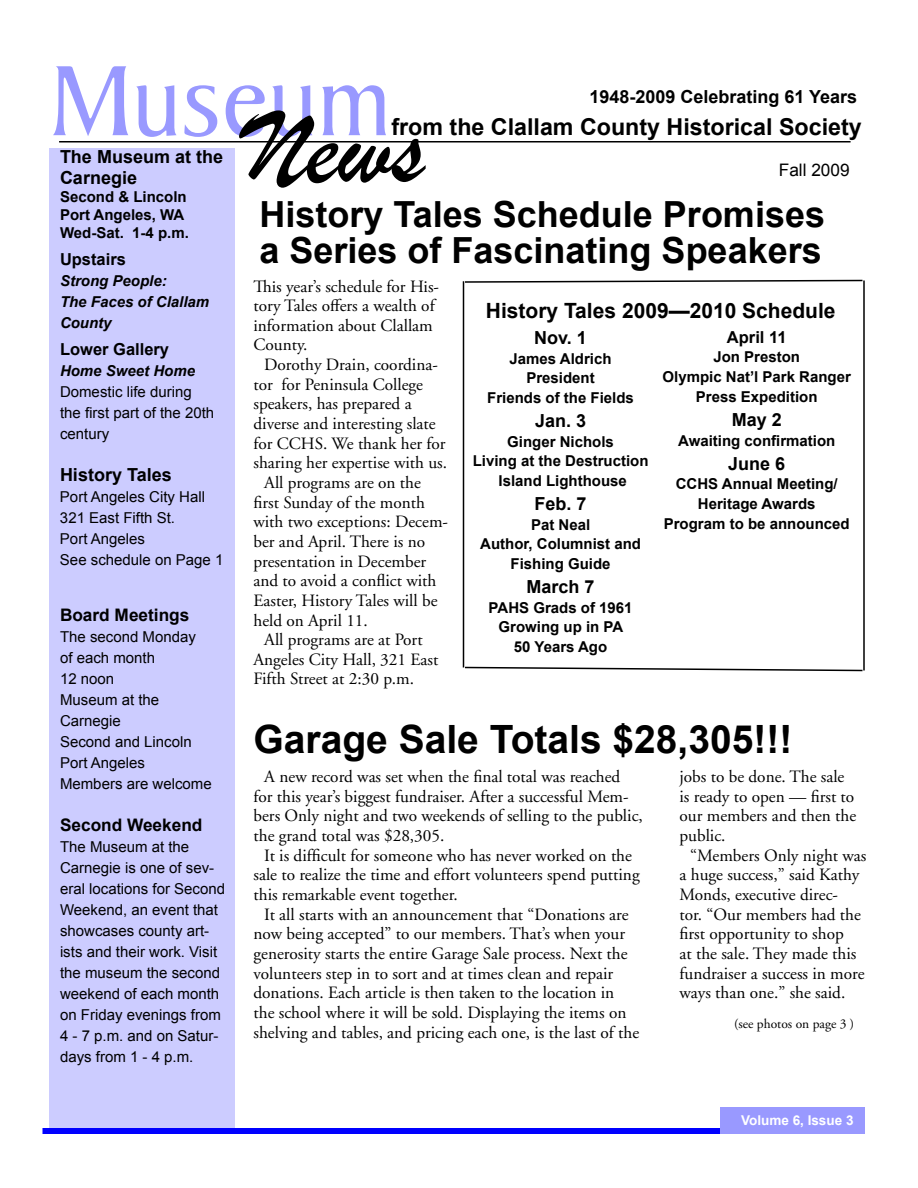
<style>
.page{position:relative;width:918px;height:1188px;background:#fff}
.page>*{position:absolute;margin:0;border:0;box-sizing:border-box;transform-origin:0 0}
.t1{font:108px "Baker Signet";color:#99f}
.t2{font:108px "Brush Script";color:#000}
.t3{font:700 39px "Arial";color:#000}
.t4{font:700 36px/36px "Arial";color:#000}
.t5{font:700 23.25px "Arial";color:#000}
.t6{font:700 21px "Arial";color:#000}
.t7{font:700 18px/21px "Arial";color:#000}
.t8{font:17.25px/19.6px "Adobe Garamond";color:#000}
.t9{font:17.25px/19.6px "Adobe Garamond Pro";color:#000}
.t10{font:700 17.25px "Arial";color:#000}
.t11{font:17.25px "Arial";color:#000}
.t12{font:700 16.5px "Arial";color:#000}
.t13{font:15px/21px "Arial";color:#000}
.t14{font:700 15px/19.6px "Arial";color:#000;text-align:center}
.t15{font:italic 700 15px/21px "Arial";color:#000}
.t16{font:13.5px "Adobe Garamond";color:#000}
.t17{font:700 13.5px "Arial";color:#fff}
</style>
<div class="page">
<div style="left:50px;top:148px;width:186px;height:986px;background:#ccf"></div>
<hr style="left:59px;top:141px;width:792px;height:1px;background:#000">
<div style="left:42px;top:1128px;width:678px;height:6px;background:#00f"></div>
<div style="left:720px;top:1107px;width:144px;height:27px;background:#99f"></div>
<svg style="left:464px;top:279px;width:399px;height:5px"></svg>
<hr style="left:463px;top:281px;width:1px;height:387px;background:#000">
<svg style="left:463px;top:666px;width:401px;height:6px"></svg>
<hr style="left:863px;top:280px;width:2px;height:390px;background:#000">
<h1 class="t1" style="left:50px;top:43px;width:343px">Museum</h1>
<p class="t7" style="left:590px;top:87px;width:269px">1948-2009 Celebrating 61 Years</p>
<h1 class="t2" style="left:245px;top:83px;width:182px">News</h1>
<h3 class="t5" style="left:392px;top:112px;width:472px">from the Clallam County Historical Society</h3>
<p class="t7" style="left:60px;top:147px;width:165px">The Museum at the<br>Carnegie</p>
<p class="t14" style="left:60px;top:188px;width:130px;line-height:18px;text-align:left">Second &amp; Lincoln<br>Port Angeles, WA<br>Wed-Sat. 1-4 p.m.</p>
<p class="t12" style="left:60px;top:248px;width:68px">Upstairs</p>
<p class="t15" style="left:60px;top:271px;width:151px">Strong People:<br>The Faces of Clallam<br>County</p>
<p class="t12" style="left:60px;top:338px;width:111px">Lower Gallery</p>
<p class="t15" style="left:60px;top:361px;width:137px">Home Sweet Home</p>
<p class="t13" style="left:60px;top:381px;width:156px">Domestic life during the first part of the 20th century</p>
<p class="t7" style="left:60px;top:465px;width:113px">History Tales</p>
<p class="t13" style="left:60px;top:486px;width:165px">Port Angeles City Hall<br>321 East Fifth St.<br>Port Angeles<br>See schedule on Page 1</p>
<p class="t11" style="left:779px;top:158px;width:72px">Fall 2009</p>
<h3 class="t4" style="left:260px;top:198px;width:567px">History Tales Schedule Promises a Series of Fascinating Speakers</h3>
<p class="t6" style="left:486px;top:297px;width:351px">History Tales 2009—2010 Schedule</p>
<p class="t12" style="left:727px;top:326px;width:61px">April 11</p>
<p class="t14" style="left:663px;top:348px;width:190px">Jon Preston<br>Olympic Nat’l Park Ranger<br>Press Expedition</p>
<p class="t7" style="left:732px;top:410px;width:52px">May 2</p>
<p class="t14" style="left:678px;top:431px;width:159px">Awaiting confirmation</p>
<p class="t7" style="left:728px;top:453px;width:59px">June 6</p>
<p class="t14" style="left:664px;top:475px;width:187px">CCHS Annual Meeting/<br>Heritage Awards<br>Program to be announced</p>
<p class="t9" style="left:254px;top:277px;width:187px">This year’s schedule for His&shy;tory Tales offers a wealth of information about Clallam<br>County.</p>
<p class="t8" style="left:264px;top:355px;width:175px">Dorothy Drain, coordina-</p>
<p class="t8" style="left:254px;top:375px;width:171px">tor for Peninsula College</p>
<p class="t8" style="left:254px;top:395px;width:160px">speakers, has prepared a</p>
<p class="t8" style="left:254px;top:414px;width:184px">diverse and interesting slate</p>
<p class="t8" style="left:254px;top:434px;width:194px">for CCHS. We thank her for</p>
<p class="t8" style="left:254px;top:453px;width:195px">sharing her expertise with us.</p>
<p class="t8" style="left:264px;top:473px;width:158px">All programs are on the</p>
<p class="t8" style="left:254px;top:493px;width:173px">first Sunday of the month</p>
<p class="t8" style="left:254px;top:512px;width:196px">with two exceptions: Decem-</p>
<p class="t8" style="left:254px;top:532px;width:173px">ber and April. There is no</p>
<p class="t8" style="left:254px;top:552px;width:174px">presentation in December</p>
<p class="t8" style="left:254px;top:571px;width:184px">and to avoid a conflict with</p>
<p class="t8" style="left:254px;top:591px;width:186px">Easter, History Tales will be</p>
<p class="t8" style="left:254px;top:611px;width:116px">held on April 11.</p>
<p class="t8" style="left:264px;top:630px;width:160px">All programs are at Port</p>
<p class="t8" style="left:254px;top:650px;width:186px">Angeles City Hall, 321 East</p>
<p class="t8" style="left:254px;top:670px;width:162px">Fifth Street at 2:30 p.m.</p>
<p class="t7" style="left:534px;top:328px;width:54px">Nov. 1</p>
<p class="t14" style="left:487px;top:349px;width:148px">James Aldrich<br>President<br>Friends of the Fields</p>
<p class="t7" style="left:535px;top:411px;width:53px">Jan. 3</p>
<p class="t14" style="left:473px;top:432px;width:177px">Ginger Nichols<br>Living at the Destruction<br>Island Lighthouse</p>
<p class="t7" style="left:535px;top:494px;width:54px">Feb. 7</p>
<p class="t14" style="left:480px;top:515px;width:162px">Pat Neal<br>Author, Columnist and<br>Fishing Guide</p>
<p class="t7" style="left:527px;top:577px;width:70px">March 7</p>
<p class="t14" style="left:489px;top:598px;width:145px">PAHS Grads of 1961<br>Growing up in PA<br>50 Years Ago</p>
<p class="t10" style="left:60px;top:603px;width:131px">Board Meetings</p>
<p class="t13" style="left:60px;top:626px;width:153px">The second Monday of each month<br>12 noon<br>Museum at the<br>Carnegie<br>Second and Lincoln<br>Port Angeles<br>Members are welcome</p>
<p class="t10" style="left:60px;top:813px;width:144px">Second Weekend</p>
<p class="t13" style="left:60px;top:836px;width:167px">The Museum at the<br>Carnegie is one of sev&shy;eral locations for Second<br>Weekend, an event that showcases county art&shy;ists and their work. Visit the museum the second weekend of each month on Friday evenings from<br>4 - 7 p.m. and on Satur&shy;days from 1 - 4 p.m.</p>
<h2 class="t3" style="left:254px;top:714px;width:541px">Garage Sale Totals $28,305!!!</h2>
<p class="t8" style="left:680px;top:767px;width:178px">jobs to be done. The sale is ready to open — first to our members and then the public.</p>
<p class="t8" style="left:680px;top:846px;width:188px;text-indent:11px">“Members Only night was a huge success,” said Kathy<br>Monds, executive direc-<br>tor. “Our members had the first opportunity to shop<br>at the sale. They made this fundraiser a success in more ways than one.” she said.</p>
<p class="t16" style="left:734px;top:1017px;width:122px">(see photos on page 3 )</p>
<p class="t8" style="left:254px;top:767px;width:391px;text-indent:11px">A new record was set when the final total was reached for this year’s biggest fundraiser. After a successful Mem&shy;bers Only night and two weekends of selling to the public, the grand total was $28,305.</p>
<p class="t8" style="left:254px;top:846px;width:388px;text-indent:11px">It is difficult for someone who has never worked on the sale to realize the time and effort volunteers spend putting this remarkable event together.</p>
<p class="t8" style="left:254px;top:905px;width:387px;text-indent:11px">It all starts with an announcement that “Donations are now being accepted” to our members. That’s when your generosity starts the entire Garage Sale process. Next the volunteers step in to sort and at times clean and repair donations. Each article is then taken to the location in the school where it will be sold. Displaying the items on shelving and tables, and pricing each one, is the last of the</p>
<p class="t17" style="left:741px;top:1112px;width:114px">Volume 6, Issue 3</p>
</div>
